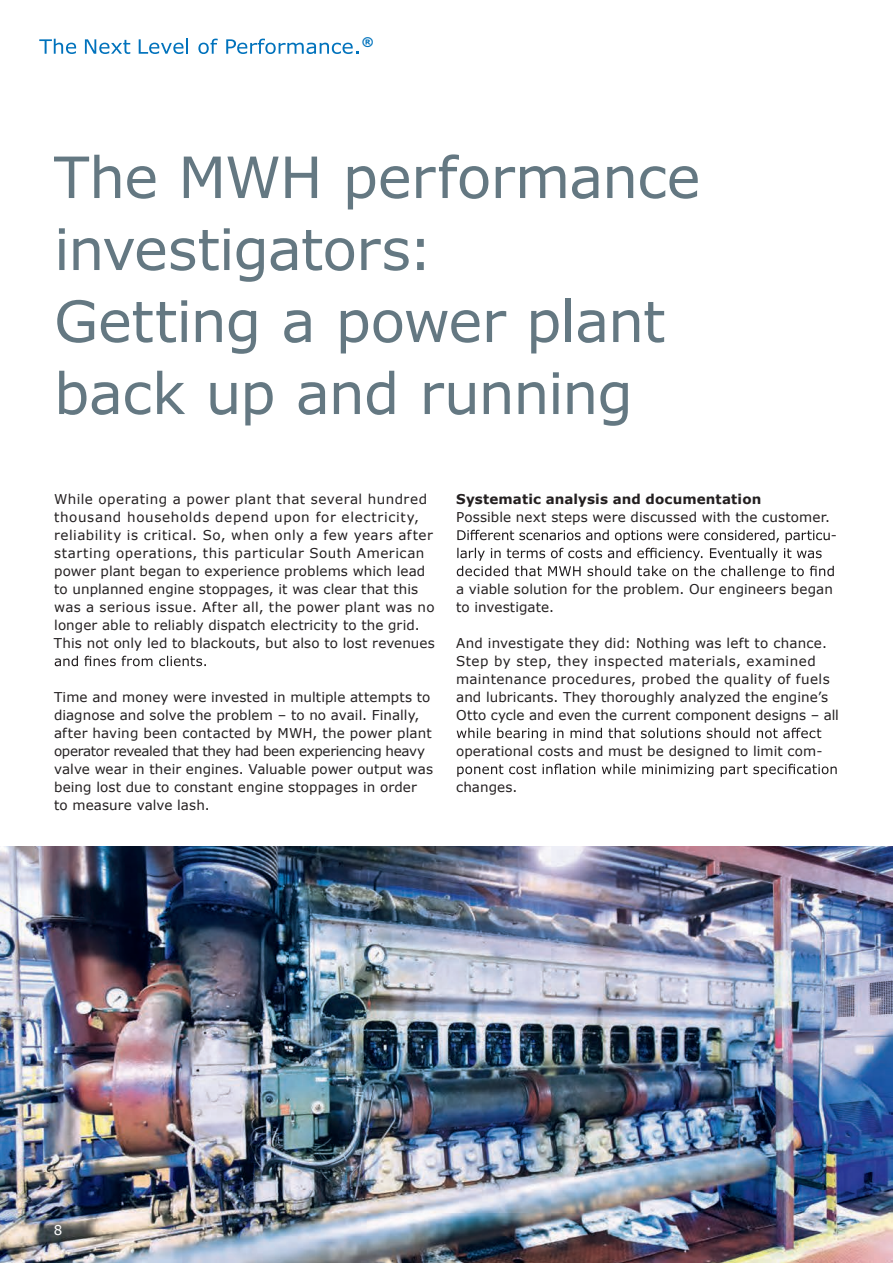
<style>
.page{position:relative;width:893px;height:1263px;background:#fff}
.page>*{position:absolute;margin:0;border:0;box-sizing:border-box;transform-origin:0 0}
.t1{font:57px/72px "Verdana";letter-spacing:-.015em;color:#647882}
.t2{font:13.5px/18px "Verdana";letter-spacing:.01em;color:#231f20}
.t3{font:700 13.5px "Verdana";letter-spacing:.005em;color:#231f20}
.t4{font:13.5px "Verdana";color:#fff}
.t5{font:700 11.85px "Verdana";color:#0072bc;scale:1.04 1}
</style>
<div class="page">
<img style="left:0;top:846px;width:893px;height:417px">
<svg style="left:55px;top:656px;width:151px;height:10px"></svg>
<svg style="left:457px;top:530px;width:377px;height:49px"></svg>
<svg style="left:457px;top:728px;width:364px;height:13px"></svg>
<svg style="left:457px;top:764px;width:380px;height:13px"></svg>
<svg style="left:39px;top:39px;width:37px;height:15px"></svg>
<svg style="left:85px;top:39px;width:45px;height:15px"></svg>
<svg style="left:139px;top:39px;width:49px;height:15px"></svg>
<svg style="left:198px;top:39px;width:20px;height:15px"></svg>
<svg style="left:226px;top:39px;width:133px;height:15px"></svg>
<p class="t5" style="left:362px;top:33px;width:13px">®</p>
<h1 class="t1" style="left:54px;top:141px;width:648px">The MWH performance investigators:<br>Getting a power plant back up and running</h1>
<p class="t2" style="left:54px;top:490px;width:382px">While operating a power plant that several hundred thousand households depend upon for electricity, reliability is critical. So, when only a few years after starting operations, this particular South American power plant began to experience problems which lead to unplanned engine stoppages, it was clear that this was a serious issue. After all, the power plant was no longer able to reliably dispatch electricity to the grid.<br>This not only led to blackouts, but also to lost revenues</p>
<p class="t2" style="left:54px;top:688px;width:381px">Time and money were invested in multiple attempts to diagnose and solve the problem – to no avail. Finally, after having been contacted by MWH, the power plant operator revealed that they had been experiencing heavy valve wear in their engines. Valuable power output was being lost due to constant engine stoppages in order to measure valve lash.</p>
<p class="t3" style="left:456px;top:490px;width:307px">Systematic analysis and documentation</p>
<p class="t2" style="left:456px;top:508px;width:376px">Possible next steps were discussed with the customer.</p>
<p class="t2" style="left:831px;top:526px;width:8px">-</p>
<p class="t2" style="left:456px;top:580px;width:378px">a viable solution for the problem. Our engineers began to investigate.</p>
<p class="t2" style="left:456px;top:634px;width:384px">And investigate they did: Nothing was left to chance.<br>Step by step, they inspected materials, examined maintenance procedures, probed the quality of fuels and lubricants. They thoroughly analyzed the engine’s Otto cycle and even the current component designs – all</p>
<p class="t2" style="left:456px;top:742px;width:368px">operational costs and must be designed to limit com-</p>
<p class="t2" style="left:456px;top:778px;width:63px">changes.</p>
<p class="t4" style="left:54px;top:1221px;width:10px">8</p>
</div>
